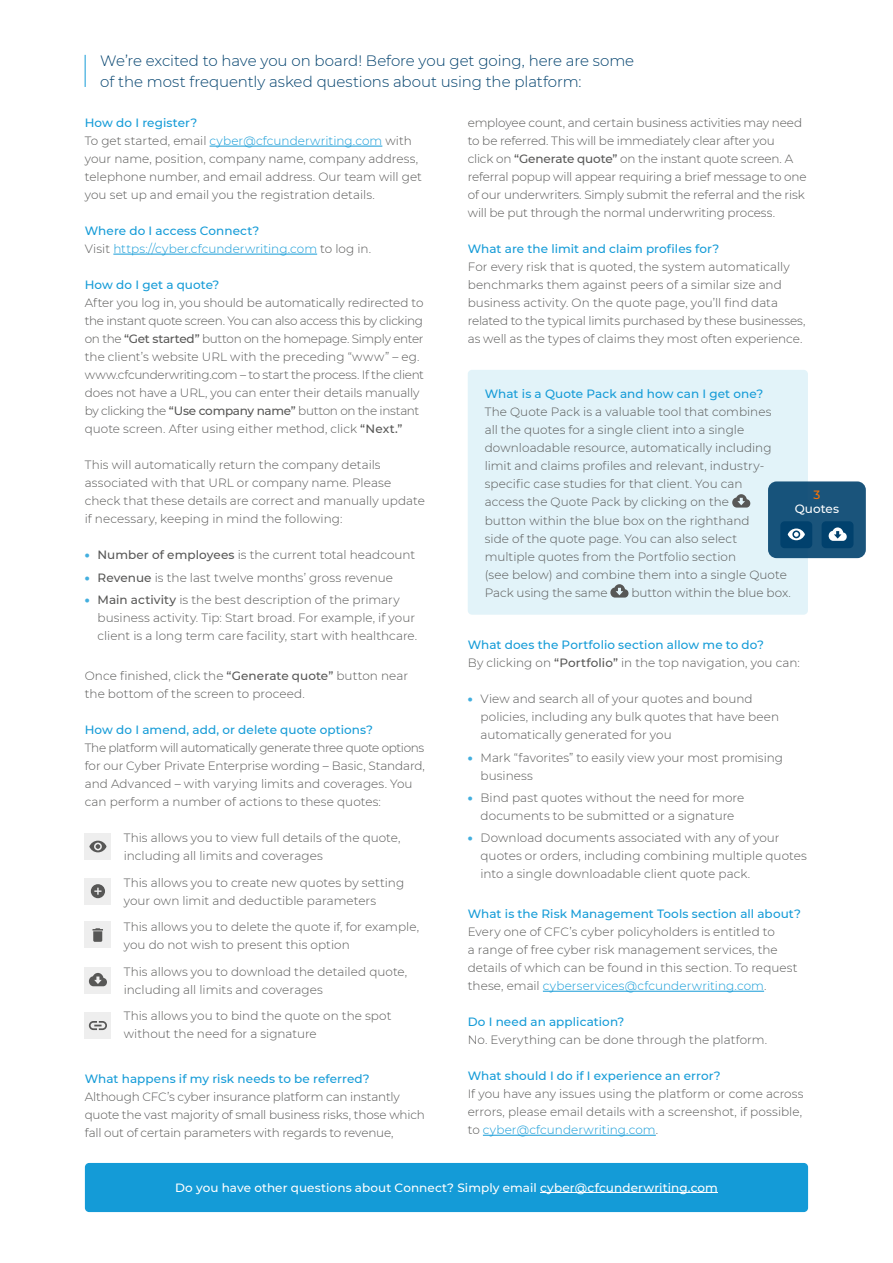
<style>
.page{position:relative;width:893px;height:1263px;background:#fff}
.page>*{position:absolute;margin:0;border:0;box-sizing:border-box;transform-origin:0 0}
._4__Body{font:300 15px/21px "Montserrat";letter-spacing:-.005em;color:#01416d}
._4__Body-2{font:300 12px/18px "Montserrat";color:#575756}
._3__Subheading{font:500 12px "Montserrat";letter-spacing:.005em;color:#149bd7}
._4__Body-3{font:500 12px "Montserrat";letter-spacing:.01em;color:#149bd7}
._3__Subheading-2{font:500 12px "Montserrat";letter-spacing:.005em;color:#fff}
._4__Body-4{font:300 12px "Montserrat";letter-spacing:.005em;color:#149bd7}
._3__Subheading-3{font:500 12px "Montserrat";color:#ff7300}
.s1{color:#149bd7}
.s2{color:#575756}
.s3{font-weight:500}
.s4{font-weight:900;color:#43afdf}
</style>
<div class="page">
<hr style="left:210px;top:146px;width:172px;height:1px;background:#149bd7">
<hr style="left:113px;top:254px;width:204px;height:1px;background:#149bd7">
<div style="left:85px;top:833px;width:26px;height:27px;background:#eee"></div>
<svg style="left:89px;top:841px;width:18px;height:11px"></svg>
<div style="left:85px;top:878px;width:26px;height:26px;background:#eee"></div>
<svg style="left:91px;top:884px;width:14px;height:14px"></svg>
<div style="left:85px;top:922px;width:26px;height:26px;background:#eee"></div>
<svg style="left:92px;top:928px;width:11px;height:14px"></svg>
<div style="left:85px;top:967px;width:26px;height:26px;background:#eee"></div>
<svg style="left:89px;top:973px;width:18px;height:13px"></svg>
<div style="left:85px;top:1012px;width:26px;height:27px;background:#eee"></div>
<svg style="left:89px;top:1021px;width:18px;height:9px"></svg>
<hr style="left:543px;top:991px;width:221px;height:1px;background:#149bd7">
<hr style="left:483px;top:1135px;width:173px;height:1px;background:#149bd7">
<div style="left:468px;top:370px;width:340px;height:245px;background:#e2f3f9;border-radius:4px"></div>
<svg style="left:732px;top:494px;width:18px;height:13px"></svg>
<svg style="left:610px;top:584px;width:18px;height:13px"></svg>
<div style="left:85px;top:1163px;width:723px;height:49px;background:#149bd7;border-radius:4px"></div>
<hr style="left:540px;top:1192px;width:178px;height:1px;background:#fff">
<hr style="left:85px;top:55px;width:1px;height:32px;background:#149bd7">
<div style="left:768px;top:481px;width:98px;height:77px;background:#1a547b;border-radius:9px"></div>
<div style="left:822px;top:521px;width:31px;height:27px;background:#01416d;border-radius:4px"></div>
<svg style="left:829px;top:527px;width:18px;height:14px"></svg>
<div style="left:780px;top:521px;width:32px;height:27px;background:#01416d;border-radius:4px"></div>
<svg style="left:788px;top:528px;width:17px;height:12px"></svg>
<p class="_4__Body" style="left:100px;top:49px;width:535px">We’re excited to have you on board! Before you get going, here are some of the most frequently asked questions about using the platform:</p>
<p class="_4__Body-3" style="left:85px;top:115px;width:114px">How do I register?</p>
<p class="_4__Body-2" style="left:85px;top:132px;width:339px">To get started, email <span class="s1">cyber@cfcunderwriting.com</span> with your name, position, company name, company address, telephone number, and email address. Our team will get you set up and email you the registration details.</p>
<p class="_4__Body-3" style="left:85px;top:223px;width:176px">Where do I access Connect?</p>
<p class="_4__Body-4" style="left:85px;top:241px;width:288px"><span class="s2">Visit</span> https://cyber.cfcunderwriting.com <span class="s2">to log in.</span></p>
<p class="_4__Body-3" style="left:85px;top:277px;width:136px">How do I get a quote?</p>
<p class="_4__Body-2" style="left:85px;top:294px;width:341px">After you log in, you should be automatically redirected to the instant quote screen. You can also access this by clicking on the <span class="s3">“Get started”</span> button on the homepage. Simply enter the client’s website URL with the preceding “www” – eg. www.cfcunderwriting.com – to start the process. If the client does not have a URL, you can enter their details manually by clicking the <span class="s3">“Use company name”</span> button on the instant quote screen. After using either method, click <span class="s3">“Next.”</span></p>
<p class="_4__Body-2" style="left:85px;top:456px;width:342px">This will automatically return the company details associated with that URL or company name. Please check that these details are correct and manually update if necessary, keeping in mind the following:</p>
<p class="_4__Body-2" style="left:85px;top:546px;width:332px"><span class="s4">•</span> <span class="s3">Number of employees</span> is the current total headcount</p>
<p class="_4__Body-2" style="left:85px;top:568px;width:310px"><span class="s4">•</span> <span class="s3">Revenue</span> is the last twelve months’ gross revenue</p>
<p class="_4__Body-2" style="left:98px;top:590px;width:321px;text-indent:-13px"><span class="s4">•</span> <span class="s3">Main activity</span> is the best description of the primary business activity. Tip: Start broad. For example, if your client is a long term care facility, start with healthcare.</p>
<p class="_4__Body-2" style="left:85px;top:666px;width:325px">Once finished, click the <span class="s3">“Generate quote”</span> button near the bottom of the screen to proceed.</p>
<p class="_4__Body-3" style="left:85px;top:721px;width:290px">How do I amend, add, or delete quote options?</p>
<p class="_4__Body-2" style="left:85px;top:738px;width:342px">The platform will automatically generate three quote options for our Cyber Private Enterprise wording – Basic, Standard, and Advanced – with varying limits and coverages. You can perform a number of actions to these quotes:</p>
<p class="_4__Body-2" style="left:124px;top:828px;width:278px">This allows you to view full details of the quote, including all limits and coverages</p>
<p class="_4__Body-2" style="left:124px;top:873px;width:282px">This allows you to create new quotes by setting your own limit and deductible parameters</p>
<p class="_4__Body-2" style="left:124px;top:917px;width:297px">This allows you to delete the quote if, for example, you do not wish to present this option</p>
<p class="_4__Body-2" style="left:124px;top:962px;width:285px">This allows you to download the detailed quote, including all limits and coverages</p>
<p class="_4__Body-2" style="left:124px;top:1006px;width:269px">This allows you to bind the quote on the spot without the need for a signature</p>
<p class="_3__Subheading" style="left:85px;top:1070px;width:287px">What happens if my risk needs to be referred?</p>
<p class="_4__Body-2" style="left:85px;top:1087px;width:342px">Although CFC’s cyber insurance platform can instantly quote the vast majority of small business risks, those which fall out of certain parameters with regards to revenue,</p>
<p class="_4__Body-2" style="left:468px;top:114px;width:340px">employee count, and certain business activities may need to be referred. This will be immediately clear after you<br>click on <span class="s3">“Generate quote”</span> on the instant quote screen. A referral popup will appear requiring a brief message to one of our underwriters. Simply submit the referral and the risk will be put through the normal underwriting process.</p>
<p class="_3__Subheading" style="left:468px;top:241px;width:253px">What are the limit and claim profiles for?</p>
<p class="_4__Body-2" style="left:468px;top:258px;width:339px">For every risk that is quoted, the system automatically benchmarks them against peers of a similar size and business activity. On the quote page, you’ll find data related to the typical limits purchased by these businesses, as well as the types of claims they most often experience.</p>
<p class="_3__Subheading" style="left:485px;top:386px;width:280px">What is a Quote Pack and how can I get one?</p>
<p class="_4__Body-2" style="left:485px;top:403px;width:304px">The Quote Pack is a valuable tool that combines all the quotes for a single client into a single downloadable resource, automatically including limit and claims profiles and relevant, industry&shy;specific case studies for that client. You can<br>access the Quote Pack by clicking on the<br>button within the blue box on the righthand<br>side of the quote page. You can also select multiple quotes from the Portfolio section<br>(see below) and combine them into a single Quote Pack using the same</p>
<p class="_3__Subheading-3" style="left:813px;top:487px;width:8px">3</p>
<p class="_3__Subheading-2" style="left:795px;top:500px;width:46px">Quotes</p>
<p class="_4__Body-2" style="left:631px;top:583px;width:161px">button within the blue box.</p>
<p class="_3__Subheading" style="left:468px;top:637px;width:298px">What does the Portfolio section allow me to do?</p>
<p class="_4__Body-2" style="left:468px;top:654px;width:334px">By clicking on <span class="s3">“Portfolio”</span> in the top navigation, you can:</p>
<p class="_4__Body-2" style="left:480px;top:690px;width:300px;text-indent:-13px"><span class="s4">•</span> View and search all of your quotes and bound policies, including any bulk quotes that have been automatically generated for you</p>
<p class="_4__Body-2" style="left:480px;top:748px;width:304px;text-indent:-13px"><span class="s4">•</span> Mark “favorites” to easily view your most promising business</p>
<p class="_4__Body-2" style="left:468px;top:788px;width:278px;text-align:center"><span class="s4">•</span> Bind past quotes without the need for more documents to be submitted or a signature</p>
<p class="_4__Body-2" style="left:480px;top:828px;width:328px;text-indent:-13px"><span class="s4">•</span> Download documents associated with any of your quotes or orders, including combining multiple quotes into a single downloadable client quote pack.</p>
<p class="_3__Subheading" style="left:468px;top:906px;width:335px">What is the Risk Management Tools section all about?</p>
<p class="_4__Body-2" style="left:468px;top:923px;width:331px">Every one of CFC’s cyber policyholders is entitled to<br>a range of free cyber risk management services, the details of which can be found in this section. To request these, email <span class="s1">cyberservices@cfcunderwriting.com</span>.</p>
<p class="_3__Subheading" style="left:468px;top:1014px;width:158px">Do I need an application?</p>
<p class="_4__Body-2" style="left:468px;top:1031px;width:301px">No. Everything can be done through the platform.</p>
<p class="_3__Subheading" style="left:468px;top:1068px;width:254px">What should I do if I experience an error?</p>
<p class="_4__Body-2" style="left:468px;top:1085px;width:337px">If you have any issues using the platform or come across errors, please email details with a screenshot, if possible, to <span class="s1">cyber@cfcunderwriting.com</span>.</p>
<p class="_3__Subheading-2" style="left:175px;top:1179px;width:544px">Do you have other questions about Connect? Simply email cyber@cfcunderwriting.com</p>
</div>
